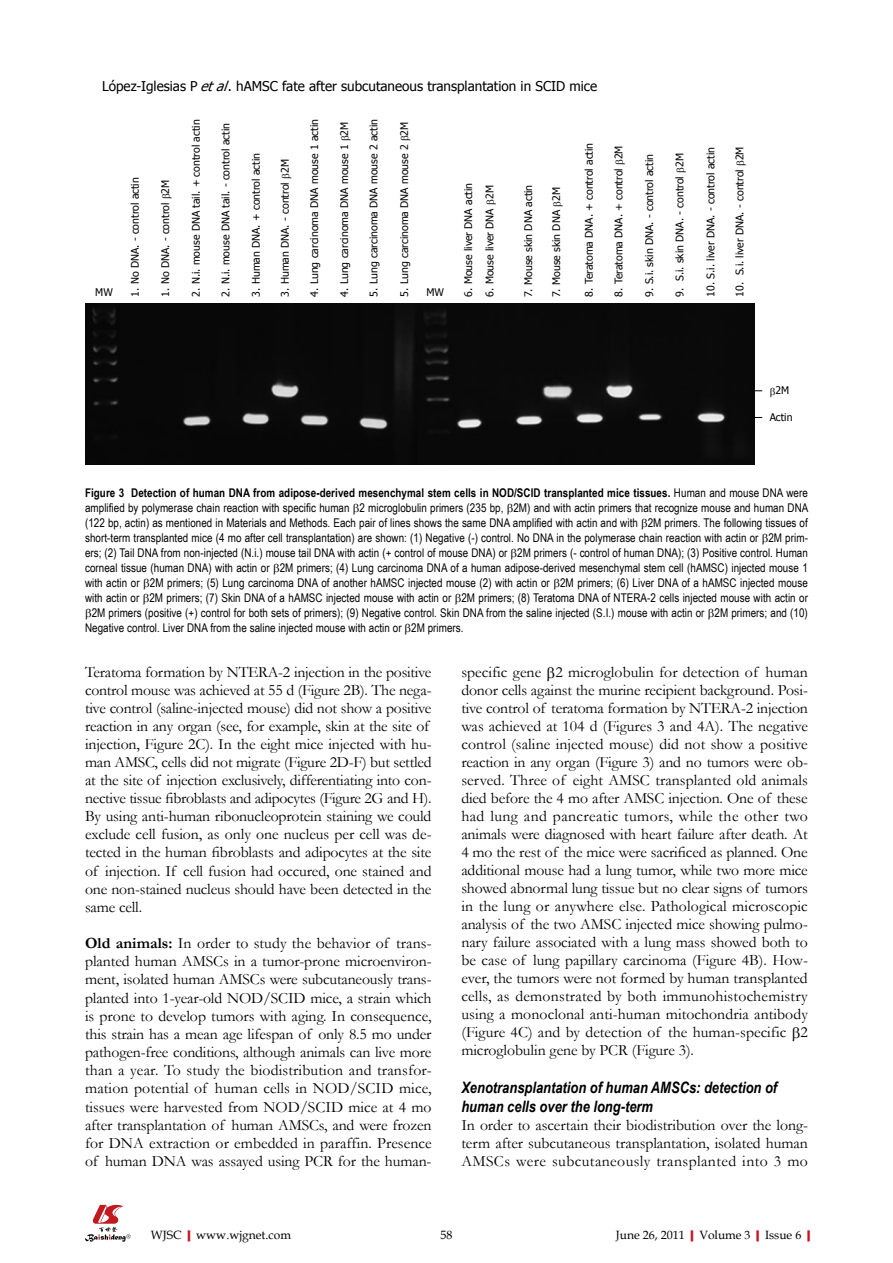
<style>
.page{position:relative;width:893px;height:1263px;background:#fff}
.page>*{position:absolute;margin:0;border:0;box-sizing:border-box;transform-origin:0 0}
.t1{font:15.75px/18px "Garamond";letter-spacing:-.01em;color:#000;text-align:justify}
.t2{font:italic 700 15.75px/18.8px "Arial Narrow";color:#000}
.t3{font:13.5px "Tahoma";color:#000}
.t4{font:12px "Arial Narrow";letter-spacing:.005em;color:#000}
.t5{font:700 12px "Arial Narrow";letter-spacing:.005em;color:#000}
.t6{font:12px "Book Antiqua";color:#000}
.t7{font:10.5px "Tahoma";color:#000}
.s1{font-style:italic}
.s2{font-weight:400}
.s3{font-weight:700}
.s4{font-weight:700;color:#c01920}
</style>
<div class="page">
<svg style="left:85px;top:1205px;width:46px;height:37px"></svg>
<div style="left:85px;top:303px;width:669px;height:162px;background:#090909"></div>
<p class="t3" style="left:102px;top:77px;width:497px">López-Iglesias P <span class="s1">etal</span>. hAMSC fate after subcutaneous transplantation in SCID mice</p>
<p class="t7" style="left:95px;top:285px;width:19px">MW</p>
<p class="t7" style="left:128px;top:297px;width:121px;rotate:-90deg">1. No DNA. - control actin</p>
<p class="t7" style="left:158px;top:194px;width:15px;rotate:-90deg">2M</p>
<p class="t7" style="left:158px;top:297px;width:95px;rotate:-90deg">1. No DNA. - control</p>
<p class="t7" style="left:189px;top:297px;width:179px;rotate:-90deg">2. N.i. mouse DNA tail. + control actin</p>
<p class="t7" style="left:219px;top:297px;width:175px;rotate:-90deg">2. N.i. mouse DNA tail. - control actin</p>
<p class="t7" style="left:249px;top:297px;width:145px;rotate:-90deg">3. Human DNA. + control actin</p>
<p class="t7" style="left:278px;top:297px;width:139px;rotate:-90deg">3. Human DNA. - control 2M</p>
<p class="t7" style="left:307px;top:297px;width:179px;rotate:-90deg">4. Lung carcinoma DNA mouse 1 actin</p>
<p class="t7" style="left:337px;top:297px;width:176px;rotate:-90deg">4. Lung carcinoma DNA mouse 1 2M</p>
<p class="t7" style="left:367px;top:297px;width:179px;rotate:-90deg">5. Lung carcinoma DNA mouse 2 actin</p>
<p class="t7" style="left:397px;top:297px;width:176px;rotate:-90deg">5. Lung carcinoma DNA mouse 2 2M</p>
<p class="t7" style="left:426px;top:285px;width:19px">MW</p>
<p class="t7" style="left:461px;top:297px;width:115px;rotate:-90deg">6. Mouse liver DNA actin</p>
<p class="t7" style="left:483px;top:297px;width:113px;rotate:-90deg">6. Mouse liver DNA 2M</p>
<p class="t7" style="left:521px;top:297px;width:113px;rotate:-90deg">7. Mouse skin DNA actin</p>
<p class="t7" style="left:549px;top:297px;width:111px;rotate:-90deg">7. Mouse skin DNA 2M</p>
<p class="t7" style="left:582px;top:297px;width:155px;rotate:-90deg">8. Teratoma DNA. + control actin</p>
<p class="t7" style="left:612px;top:297px;width:153px;rotate:-90deg">8. Teratoma DNA. + control 2M</p>
<p class="t7" style="left:642px;top:297px;width:144px;rotate:-90deg">9. S.i. skin DNA. - control actin</p>
<p class="t7" style="left:673px;top:297px;width:145px;rotate:-90deg">9. S.i. skin DNA. - control 2M</p>
<p class="t7" style="left:704px;top:297px;width:151px;rotate:-90deg">10. S.i. liver DNA. - control actin</p>
<p class="t7" style="left:733px;top:297px;width:152px;rotate:-90deg">10. S.i. liver DNA. - control 2M</p>
<p class="t7" style="left:775px;top:384px;width:15px">2M</p>
<p class="t7" style="left:770px;top:410px;width:24px">Actin</p>
<p class="t5" style="left:85px;top:483px;width:724px">Figure 3 Detection of human DNA from adipose-derived mesenchymal stem cells in NOD/SCID transplanted mice tissues. <span class="s2">Human and mouse DNA were</span></p>
<p class="t4" style="left:85px;top:499px;width:725px">amplified by polymerase chain reaction with specific human 2 microglobulin primers (235 bp, 2M) and with actin primers that recognize mouse and human DNA</p>
<p class="t4" style="left:85px;top:514px;width:724px">(122 bp, actin) as mentioned in Materials and Methods. Each pair of lines shows the same DNA amplified with actin and with 2M primers. The following tissues of</p>
<p class="t4" style="left:85px;top:529px;width:724px">short-term transplanted mice (4 mo after cell transplantation) are shown: (1) Negative (-) control. No DNA in the polymerase chain reaction with actin or 2M prim-</p>
<p class="t4" style="left:85px;top:544px;width:724px">ers; (2) Tail DNA from non-injected (N.i.) mouse tail DNA with actin (+ control of mouse DNA) or 2M primers (- control of human DNA); (3) Positive control. Human</p>
<p class="t4" style="left:85px;top:559px;width:724px">corneal tissue (human DNA) with actin or 2M primers; (4) Lung carcinoma DNA of a human adipose-derived mesenchymal stem cell (hAMSC) injected mouse 1</p>
<p class="t4" style="left:85px;top:574px;width:724px">with actin or 2M primers; (5) Lung carcinoma DNA of another hAMSC injected mouse (2) with actin or 2M primers; (6) Liver DNA of a hAMSC injected mouse</p>
<p class="t4" style="left:85px;top:589px;width:724px">with actin or 2M primers; (7) Skin DNA of a hAMSC injected mouse with actin or 2M primers; (8) Teratoma DNA of NTERA-2 cells injected mouse with actin or</p>
<p class="t4" style="left:92px;top:604px;width:718px">2M primers (positive (+) control for both sets of primers); (9) Negative control. Skin DNA from the saline injected (S.I.) mouse with actin or 2M primers; and (10)</p>
<p class="t4" style="left:85px;top:619px;width:380px">Negative control. Liver DNA from the saline injected mouse with actin or 2M primers.</p>
<p class="t1" style="left:85px;top:663px;width:348px;text-align:left">Teratoma formation by NTERA-2 injection in the positive control mouse was achieved at 55 d (Figure 2B). The nega&shy;tive control (saline-injected mouse) did not show a positive reaction in any organ (see, for example, skin at the site of injection, Figure 2C). In the eight mice injected with hu&shy;man AMSC, cells did not migrate (Figure 2D-F) but settled at the site of injection exclusively, differentiating into con&shy;nective tissue fibroblasts and adipocytes (Figure 2G and H).<br>By using anti-human ribonucleoprotein staining we could exclude cell fusion, as only one nucleus per cell was de&shy;tected in the human fibroblasts and adipocytes at the site of injection. If cell fusion had occured, one stained and one non-stained nucleus should have been detected in the same cell.</p>
<p class="t1" style="left:85px;top:934px;width:348px"><span class="s3">Old animals:</span> In order to study the behavior of trans&shy;planted human AMSCs in a tumor-prone microenviron&shy;ment, isolated human AMSCs were subcutaneously trans&shy;planted into 1-year-old NOD/SCID mice, a strain which is prone to develop tumors with aging. In consequence, this strain has a mean age lifespan of only 8.5 mo under pathogen-free conditions, although animals can live more than a year. To study the biodistribution and transfor&shy;mation potential of human cells in NOD/SCID mice, tissues were harvested from NOD/SCID mice at 4 mo after transplantation of human AMSCs, and were frozen for DNA extraction or embedded in paraffin. Presence of human DNA was assayed using PCR for the human-</p>
<p class="t1" style="left:461px;top:663px;width:348px">specific gene 2 microglobulin for detection of human donor cells against the murine recipient background. Posi&shy;tive control of teratoma formation by NTERA-2 injection was achieved at 104 d (Figures 3 and 4A). The negative control (saline injected mouse) did not show a positive reaction in any organ (Figure 3) and no tumors were ob&shy;served. Three of eight AMSC transplanted old animals died before the 4 mo after AMSC injection. One of these had lung and pancreatic tumors, while the other two animals were diagnosed with heart failure after death. At 4 mo the rest of the mice were sacrificed as planned. One additional mouse had a lung tumor, while two more mice showed abnormal lung tissue but no clear signs of tumors in the lung or anywhere else. Pathological microscopic analysis of the two AMSC injected mice showing pulmo&shy;nary failure associated with a lung mass showed both to be case of lung papillary carcinoma (Figure 4B). How&shy;ever, the tumors were not formed by human transplanted cells, as demonstrated by both immunohistochemistry using a monoclonal anti-human mitochondria antibody (Figure 4C) and by detection of the human-specific 2 microglobulin gene by PCR (Figure 3).</p>
<p class="t2" style="left:461px;top:1077px;width:317px">Xenotransplantation of human AMSCs: detection of human cells over the long-term</p>
<p class="t1" style="left:461px;top:1115px;width:348px">In order to ascertain their biodistribution over the long&shy;term after subcutaneous transplantation, isolated human AMSCs were subcutaneously transplanted into 3 mo</p>
<p class="t6" style="left:151px;top:1226px;width:141px">WJSC<span class="s4">|</span>www.wjgnet.com</p>
<p class="t6" style="left:440px;top:1226px;width:13px">58</p>
<p class="t6" style="left:616px;top:1226px;width:202px">June 26, 2011<span class="s4">|</span>Volume 3<span class="s4">|</span>Issue 6<span class="s4">|</span></p>
</div>
